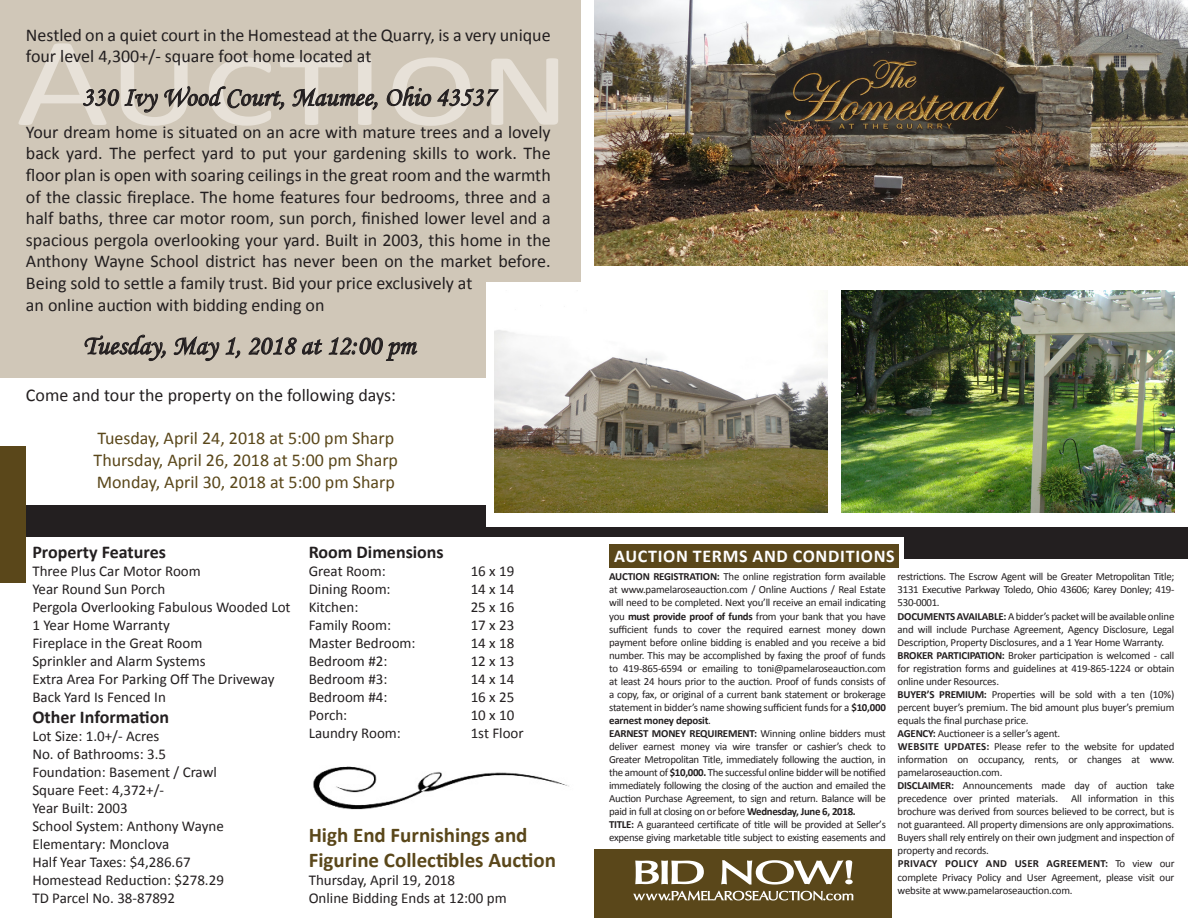
<style>
.page{position:relative;width:1188px;height:918px;background:#fff}
.page>*{position:absolute;margin:0;border:0;box-sizing:border-box;transform-origin:0 0}
.t1{font:27px "Monotype Corsiva";color:#231f20}
.t2{font:700 21px/25.2px "Calibri";color:#5a471a}
.t3{font:18px/21.6px "Calibri";color:#231f20}
.t4{font:18px "Calibri";color:#5a471a}
.t5{font:700 18px "Calibri";color:#231f20}
.t6{font:700 18px "Calibri";letter-spacing:.04em;color:#fff}
.t7{font:15px "Calibri";color:#231f20}
.t8{font:10.8px/13px "Calibri";letter-spacing:-.02em;color:#231f20;text-align:justify}
.s1{font-weight:700}
</style>
<div class="page">
<div style="left:0;top:0;width:580px;height:378px;background:#d0c7b8"></div>
<div style="left:26px;top:505px;width:1162px;height:32px;background:#231f20"></div>
<div style="left:486px;top:282px;width:702px;height:244px;background:#fff"></div>
<div style="left:610px;top:544px;width:289px;height:24px;background:#5a471a"></div>
<div style="left:595px;top:849px;width:297px;height:69px;background:#5a471a"></div>
<img style="left:595px;top:0;width:593px;height:265px">
<img style="left:495px;top:316px;width:332px;height:197px">
<img style="left:842px;top:291px;width:332px;height:222px">
<div style="left:0;top:446px;width:26px;height:137px;background:#5a471a"></div>
<svg style="left:18px;top:43px;width:540px;height:83px"></svg>
<svg style="left:83px;top:89px;width:75px;height:24px"></svg>
<svg style="left:164px;top:48px;width:121px;height:63px"></svg>
<svg style="left:292px;top:71px;width:86px;height:40px"></svg>
<svg style="left:386px;top:86px;width:114px;height:21px"></svg>
<svg style="left:84px;top:334px;width:82px;height:28px"></svg>
<svg style="left:173px;top:336px;width:68px;height:26px"></svg>
<svg style="left:248px;top:337px;width:170px;height:24px"></svg>
<img style="left:313px;top:766px;width:256px;height:44px">
<svg style="left:633px;top:891px;width:220px;height:10px"></svg>
<svg style="left:635px;top:860px;width:218px;height:25px"></svg>
<div style="left:904px;top:537px;width:284px;height:21px;background:#231f20"></div>
<p class="t3" style="left:26px;top:24px;width:526px">Nestled on a quiet court in the Homestead at the Quarry, is a very unique four level 4,300+/- square foot home located at</p>
<p class="t1" style="left:82px;top:81px;width:415px">330 Ivy Wood Court, Maumee, Ohio 43537</p>
<p class="t3" style="left:26px;top:121px;width:526px">Your dream home is situated on an acre with mature trees and a lovely back yard. The perfect yard to put your gardening skills to work. The floor plan is open with soaring ceilings in the great room and the warmth of the classic fireplace. The home features four bedrooms, three and a half baths, three car motor room, sun porch, finished lower level and a spacious pergola overlooking your yard. Built in 2003, this home in the Anthony Wayne School district has never been on the market before.<br>Being sold to settle a family trust. Bid your price exclusively at<br>an online auction with bidding ending on</p>
<p class="t1" style="left:83px;top:329px;width:334px">Tuesday, May 1, 2018 at 12:00 pm</p>
<p class="t3" style="left:26px;top:385px;width:372px">Come and tour the property on the following days:</p>
<p class="t4" style="left:97px;top:427px;width:298px">Tuesday, April 24, 2018 at 5:00 pm Sharp</p>
<p class="t4" style="left:94px;top:449px;width:306px">Thursday, April 26, 2018 at 5:00 pm Sharp</p>
<p class="t4" style="left:97px;top:470px;width:300px">Monday, April 30, 2018 at 5:00 pm Sharp</p>
<p class="t5" style="left:32px;top:540px;width:135px">Property Features</p>
<p class="t7" style="left:32px;top:561px;width:170px">Three Plus Car Motor Room</p>
<p class="t7" style="left:32px;top:579px;width:134px">Year Round Sun Porch</p>
<p class="t7" style="left:32px;top:597px;width:260px">Pergola Overlooking Fabulous Wooded Lot</p>
<p class="t7" style="left:32px;top:615px;width:139px">1 Year Home Warranty</p>
<p class="t7" style="left:32px;top:633px;width:172px">Fireplace in the Great Room</p>
<p class="t7" style="left:32px;top:651px;width:175px">Sprinkler and Alarm Systems</p>
<p class="t7" style="left:32px;top:669px;width:244px">Extra Area For Parking Off The Driveway</p>
<p class="t7" style="left:32px;top:687px;width:135px">Back Yard Is Fenced In</p>
<p class="t5" style="left:32px;top:706px;width:138px">Other Information</p>
<p class="t7" style="left:32px;top:727px;width:129px">Lot Size: 1.0+/- Acres</p>
<p class="t7" style="left:32px;top:745px;width:135px">No. of Bathrooms: 3.5</p>
<p class="t7" style="left:32px;top:763px;width:186px">Foundation: Basement / Crawl</p>
<p class="t7" style="left:32px;top:781px;width:133px">Square Feet: 4,372+/-</p>
<p class="t7" style="left:32px;top:799px;width:97px">Year Built: 2003</p>
<p class="t7" style="left:32px;top:817px;width:193px">School System: Anthony Wayne</p>
<p class="t7" style="left:32px;top:835px;width:138px">Elementary: Monclova</p>
<p class="t7" style="left:32px;top:853px;width:160px">Half Year Taxes: $4,286.67</p>
<p class="t7" style="left:32px;top:871px;width:193px">Homestead Reduction: $278.29</p>
<p class="t7" style="left:32px;top:889px;width:144px">TD Parcel No. 38-87892</p>
<p class="t5" style="left:309px;top:540px;width:137px">Room Dimensions</p>
<p class="t7" style="left:309px;top:561px;width:79px">Great Room:</p>
<p class="t7" style="left:471px;top:561px;width:45px">16 x 19</p>
<p class="t7" style="left:309px;top:579px;width:83px">Dining Room:</p>
<p class="t7" style="left:471px;top:579px;width:45px">14 x 14</p>
<p class="t7" style="left:309px;top:597px;width:51px">Kitchen:</p>
<p class="t7" style="left:471px;top:597px;width:45px">25 x 16</p>
<p class="t7" style="left:309px;top:615px;width:84px">Family Room:</p>
<p class="t7" style="left:471px;top:615px;width:45px">17 x 23</p>
<p class="t7" style="left:309px;top:633px;width:108px">Master Bedroom:</p>
<p class="t7" style="left:471px;top:633px;width:45px">14 x 18</p>
<p class="t7" style="left:309px;top:651px;width:80px">Bedroom #2:</p>
<p class="t7" style="left:471px;top:651px;width:45px">12 x 13</p>
<p class="t7" style="left:309px;top:669px;width:80px">Bedroom #3:</p>
<p class="t7" style="left:471px;top:669px;width:45px">14 x 14</p>
<p class="t7" style="left:309px;top:687px;width:80px">Bedroom #4:</p>
<p class="t7" style="left:471px;top:687px;width:45px">16 x 25</p>
<p class="t7" style="left:309px;top:705px;width:40px">Porch:</p>
<p class="t7" style="left:471px;top:705px;width:45px">10 x 10</p>
<p class="t7" style="left:309px;top:723px;width:94px">Laundry Room:</p>
<p class="t7" style="left:471px;top:723px;width:55px">1st Floor</p>
<p class="t2" style="left:309px;top:822px;width:249px">High End Furnishings and<br>Figurine Collectibles Auction</p>
<p class="t7" style="left:309px;top:871px;width:148px">Thursday, April 19, 2018</p>
<p class="t7" style="left:309px;top:889px;width:200px">Online Bidding Ends at 12:00 pm</p>
<p class="t6" style="left:614px;top:545px;width:282px">AUCTION TERMS AND CONDITIONS</p>
<p class="t8" style="left:609px;top:570px;width:278px"><span class="s1">AUCTION REGISTRATION:</span> The online registration form available at www.pamelaroseauction.com / Online Auctions / Real Estate will need to be completed. Next you’ll receive an email indicating you <span class="s1">must provide proof of funds</span> from your bank that you have sufficient funds to cover the required earnest money down payment before online bidding is enabled and you receive a bid number. This may be accomplished by faxing the proof of funds to 419-865-6594 or emailing to toni@pamelaroseauction.com at least 24 hours prior to the auction. Proof of funds consists of a copy, fax, or original of a current bank statement or brokerage statement in bidder’s name showing sufficient funds for a <span class="s1">$10,000 earnest money deposit</span>.</p>
<p class="t8" style="left:609px;top:727px;width:278px"><span class="s1">EARNEST MONEY REQUIREMENT:</span> Winning online bidders must deliver earnest money via wire transfer or cashier’s check to Greater Metropolitan Title, immediately following the auction, in the amount of <span class="s1">$10,000.</span> The successful online bidder will be notified immediately following the closing of the auction and emailed the Auction Purchase Agreement, to sign and return. Balance will be paid in full at closing on or before <span class="s1">Wednesday, June 6, 2018.</span></p>
<p class="t8" style="left:609px;top:818px;width:278px"><span class="s1">TITLE:</span> A guaranteed certificate of title will be provided at Seller’s expense giving marketable title subject to existing easements and</p>
<p class="t8" style="left:898px;top:570px;width:278px">restrictions. The Escrow Agent will be Greater Metropolitan Title; 3131 Executive Parkway Toledo, Ohio 43606; Karey Donley; 419- 530-0001.</p>
<p class="t8" style="left:898px;top:609px;width:278px"><span class="s1">DOCUMENTS AVAILABLE:</span> A bidder’s packet will be available online and will include Purchase Agreement, Agency Disclosure, Legal Description, Property Disclosures, and a 1 Year Home Warranty.</p>
<p class="t8" style="left:898px;top:649px;width:278px"><span class="s1">BROKER PARTICIPATION:</span> Broker participation is welcomed - call for registration forms and guidelines at 419-865-1224 or obtain online under Resources.</p>
<p class="t8" style="left:898px;top:688px;width:278px"><span class="s1">BUYER’S PREMIUM:</span> Properties will be sold with a ten (10%) percent buyer’s premium. The bid amount plus buyer’s premium equals the final purchase price.</p>
<p class="t8" style="left:898px;top:727px;width:164px"><span class="s1">AGENCY:</span> Auctioneer is a seller’s agent.</p>
<p class="t8" style="left:898px;top:740px;width:278px"><span class="s1">WEBSITE UPDATES:</span> Please refer to the website for updated information on occupancy, rents, or changes at www. pamelaroseauction.com.</p>
<p class="t8" style="left:898px;top:779px;width:278px"><span class="s1">DISCLAIMER:</span> Announcements made day of auction take precedence over printed materials. All information in this brochure was derived from sources believed to be correct, but is not guaranteed. All property dimensions are only approximations.<br>Buyers shall rely entirely on their own judgment and inspection of property and records.</p>
<p class="t8" style="left:898px;top:857px;width:278px"><span class="s1">PRIVACY POLICY AND USER AGREEMENT:</span> To view our complete Privacy Policy and User Agreement, please visit our website at www.pamelaroseauction.com.</p>
</div>
